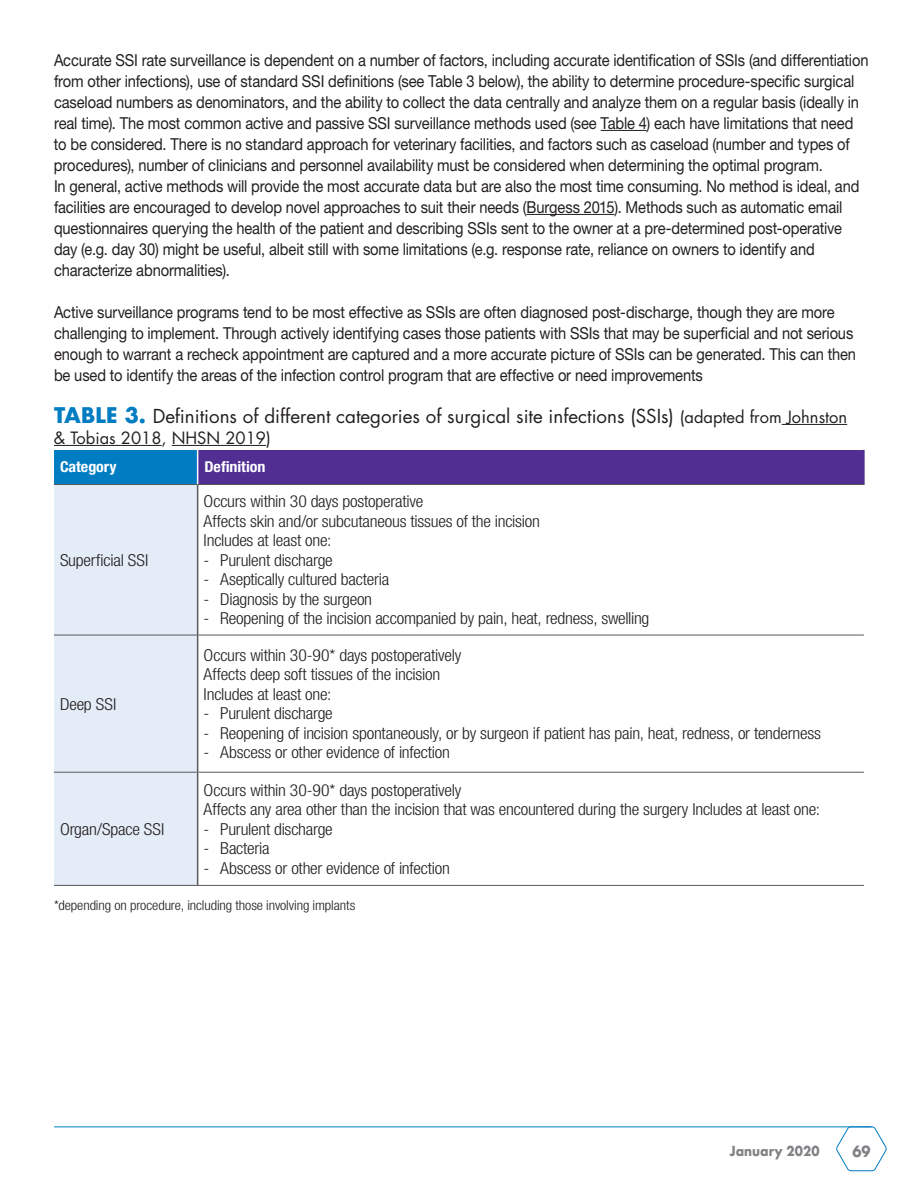
<style>
.page{position:relative;width:918px;height:1188px;background:#fff}
.page>*{position:absolute;margin:0;border:0;box-sizing:border-box;transform-origin:0 0}
.t1{font:18.75px "Futura";color:#231f20}
.t2{font:16.5px/21px "Helvetica Neue LT Std";letter-spacing:-.01em;color:#231f20;scale:.89 1}
.t3{font:300 condensed 16.5px/19.5px "Helvetica Neue LT Std";letter-spacing:-.015em;color:#231f20;scale:1.07 1}
.t4{font:16.5px "Futura";color:#231f20}
.t5{font:700 condensed 15px "Helvetica Neue LT Std";letter-spacing:-.005em;color:#fff;scale:1.07 1}
.t6{font:700 15px "Futura";color:#808285;scale:.89 1}
.t7{font:300 condensed 13.5px "Helvetica Neue LT Std";letter-spacing:-.005em;color:#231f20;scale:1.07 1}
.t8{font:700 13.5px "Futura";letter-spacing:.005em;color:#808285;scale:.89 1}
.s1{font-weight:700;font-size:21px;color:#007cc2}
.s2{font-size:16.5px}
</style>
<div class="page">
<svg style="left:835px;top:1126px;width:52px;height:46px"></svg>
<hr style="left:54px;top:1126px;width:818px;height:1px;background:#007cc2">
<hr style="left:172px;top:445px;width:94px;height:1px;background:#231f20">
<hr style="left:54px;top:445px;width:108px;height:1px;background:#231f20">
<hr style="left:601px;top:130px;width:46px;height:1px;background:#231f20">
<hr style="left:527px;top:214px;width:87px;height:1px;background:#231f20">
<hr style="left:782px;top:424px;width:65px;height:1px;background:#231f20">
<div style="left:54px;top:450px;width:144px;height:34px;background:#007cc2"></div>
<div style="left:198px;top:450px;width:666px;height:34px;background:#502e92"></div>
<div style="left:54px;top:484px;width:144px;height:151px;background:#e4ecf7"></div>
<div style="left:54px;top:635px;width:144px;height:137px;background:#e4ecf7"></div>
<div style="left:54px;top:772px;width:144px;height:113px;background:#e4ecf7"></div>
<hr style="left:863px;top:450px;width:2px;height:34px;background:#502e92">
<hr style="left:54px;top:635px;width:143px;height:1px;background:#57585a">
<hr style="left:198px;top:635px;width:666px;height:1px;background:#57585a">
<hr style="left:54px;top:772px;width:143px;height:1px;background:#57585a">
<hr style="left:198px;top:772px;width:666px;height:1px;background:#57585a">
<hr style="left:54px;top:885px;width:144px;height:1px;background:#57585a">
<hr style="left:198px;top:885px;width:666px;height:1px;background:#57585a">
<hr style="left:54px;top:484px;width:144px;height:1px;background:#57585a">
<hr style="left:198px;top:484px;width:667px;height:1px;background:#57585a">
<hr style="left:197px;top:450px;width:1px;height:34px;background:#fff">
<hr style="left:197px;top:485px;width:1px;height:150px;background:#57585a">
<hr style="left:197px;top:635px;width:1px;height:137px;background:#57585a">
<hr style="left:197px;top:772px;width:1px;height:113px;background:#57585a">
<p class="t2" style="left:54px;top:49px;width:917px">Accurate SSI rate surveillance is dependent on a number of factors, including accurate identifcation of SSIs (and differentiation from other infections), use of standard SSI defnitions (see Table 3 below), the ability to determine procedure-specifc surgical caseload numbers as denominators, and the ability to collect the data centrally and analyze them on a regular basis (ideally in real time). The most common active and passive SSI surveillance methods used (see Table 4) each have limitations that need to be considered. There is no standard approach for veterinary facilities, and factors such as caseload (number and types of procedures), number of clinicians and personnel availability must be considered when determining the optimal program.<br>In general, active methods will provide the most accurate data but are also the most time consuming. No method is ideal, and facilities are encouraged to develop novel approaches to suit their needs (Burgess 2015). Methods such as automatic email questionnaires querying the health of the patient and describing SSIs sent to the owner at a pre-determined post-operative day (e.g. day 30) might be useful, albeit still with some limitations (e.g. response rate, reliance on owners to identify and characterize abnormalities).</p>
<p class="t2" style="left:54px;top:301px;width:903px">Active surveillance programs tend to be most effective as SSIs are often diagnosed post-discharge, though they are more challenging to implement. Through actively identifying cases those patients with SSIs that may be superfcial and not serious enough to warrant a recheck appointment are captured and a more accurate picture of SSIs can be generated. This can then be used to identify the areas of the infection control program that are effective or need improvements</p>
<p class="t1" style="left:54px;top:404px;width:795px"><span class="s1">TABLE 3.</span> Defnitions of different categories of surgical site infections (SSIs) <span class="s2">(adapted from Johnston</span></p>
<p class="t4" style="left:54px;top:427px;width:218px">&amp; Tobias 2018, NHSN 2019)</p>
<p class="t5" style="left:60px;top:458px;width:55px">Category</p>
<p class="t5" style="left:204px;top:458px;width:59px">Defnition</p>
<p class="t3" style="left:60px;top:550px;width:84px">Superfcial SSI</p>
<p class="t3" style="left:60px;top:694px;width:54px">Deep SSI</p>
<p class="t3" style="left:204px;top:492px;width:316px">Occurs within 30 days postoperative<br>Affects skin and/or subcutaneous tissues of the incision<br>Includes at least one:</p>
<p class="t3" style="left:204px;top:550px;width:122px">- Purulent discharge</p>
<p class="t3" style="left:204px;top:570px;width:175px">- Aseptically cultured bacteria</p>
<p class="t3" style="left:204px;top:589px;width:159px">- Diagnosis by the surgeon</p>
<p class="t3" style="left:204px;top:609px;width:418px">- Reopening of the incision accompanied by pain, heat, redness, swelling</p>
<p class="t3" style="left:204px;top:645px;width:242px">Occurs within 30-90* days postoperatively<br>Affects deep soft tissues of the incision<br>Includes at least one:</p>
<p class="t3" style="left:204px;top:704px;width:122px">- Purulent discharge</p>
<p class="t3" style="left:204px;top:723px;width:579px">- Reopening of incision spontaneously, or by surgeon if patient has pain, heat, redness, or tenderness</p>
<p class="t3" style="left:204px;top:743px;width:232px">- Abscess or other evidence of infection</p>
<p class="t3" style="left:204px;top:780px;width:578px">Occurs within 30-90* days postoperatively<br>Affects any area other than the incision that was encountered during the surgery Includes at least one:</p>
<p class="t3" style="left:204px;top:819px;width:122px">- Purulent discharge</p>
<p class="t3" style="left:204px;top:839px;width:63px">- Bacteria</p>
<p class="t3" style="left:204px;top:858px;width:232px">- Abscess or other evidence of infection</p>
<p class="t7" style="left:54px;top:897px;width:283px">*depending on procedure, including those involving implants</p>
<p class="t3" style="left:60px;top:819px;width:99px">Organ/Space SSI</p>
<p class="t8" style="left:730px;top:1141px;width:103px">January 2020</p>
<p class="t6" style="left:853px;top:1141px;width:22px">69</p>
</div>
